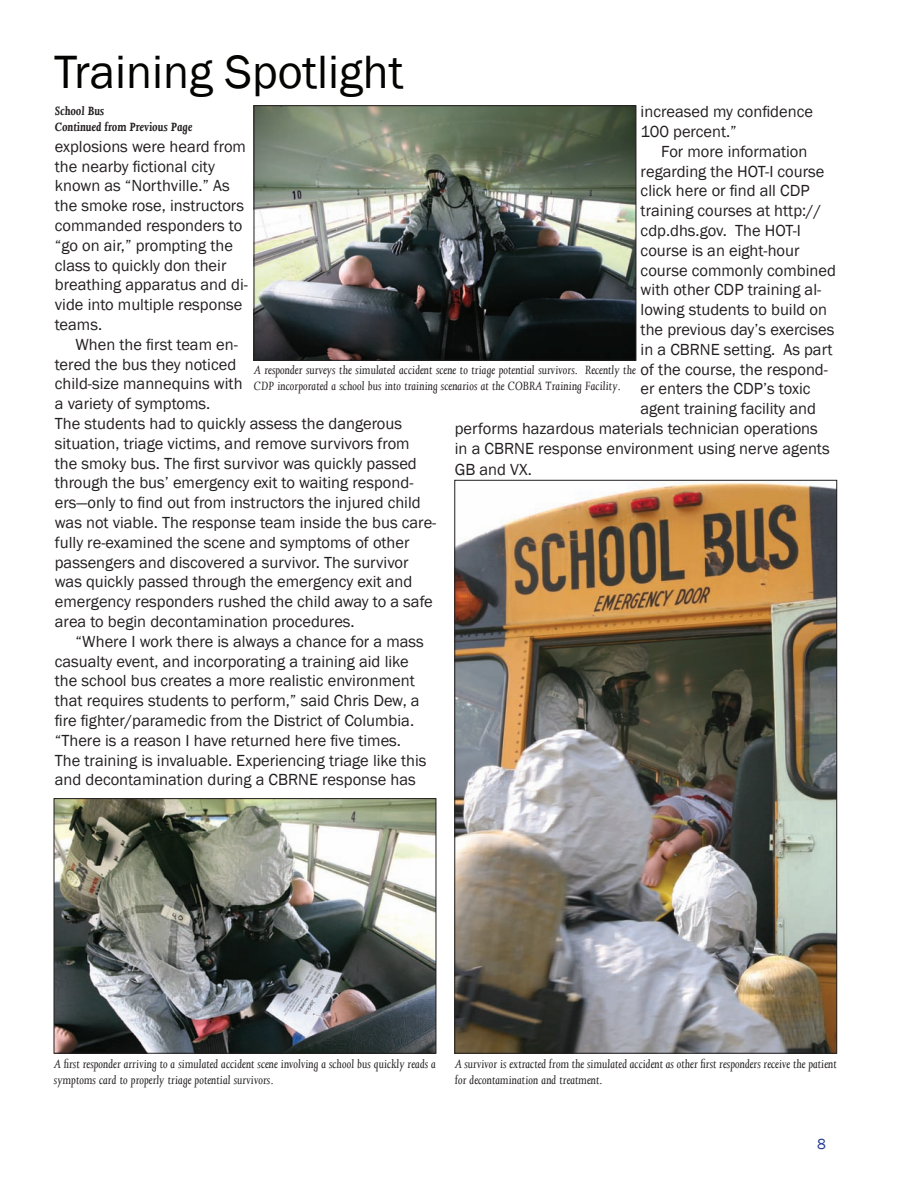
<style>
.page{position:relative;width:918px;height:1188px;background:#fff}
.page>*{position:absolute;margin:0;border:0;box-sizing:border-box;transform-origin:0 0}
.t1{font:48px "Franklin Gothic";color:#040503}
.t2{font:16.5px/19.8px "Franklin Gothic";color:#231f20}
.t3{font:15px "Franklin Gothic";color:#253f8e}
.t4{font:italic 13.5px/16.2px "Joanna";color:#231f20}
.t5{font:italic 700 13.5px/16.2px "Joanna";color:#231f20}
.s1{font-style:normal}
</style>
<div class="page">
<img style="left:56px;top:800px;width:378px;height:251px">
<div style="left:54px;top:798px;width:382px;height:255px;border:1px solid #231f20"></div>
<img style="left:457px;top:482px;width:378px;height:569px">
<img style="left:256px;top:107px;width:378px;height:252px">
<div style="left:254px;top:105px;width:382px;height:256px;border:1px solid #231f20"></div>
<h1 class="t1" style="left:54px;top:42px;width:351px">Training Spotlight</h1>
<p class="t5" style="left:55px;top:102px;width:139px">School Bus<br>Continued from Previous Page</p>
<p class="t2" style="left:641px;top:102px;width:174px">increased my confidence<br>100 percent.”</p>
<p class="t2" style="left:661px;top:142px;width:148px">For more information</p>
<p class="t2" style="left:641px;top:162px;width:185px">regarding the HOT-I course</p>
<p class="t2" style="left:641px;top:181px;width:170px">click here or find all CDP</p>
<p class="t2" style="left:641px;top:201px;width:182px">training courses at http://</p>
<p class="t2" style="left:641px;top:221px;width:162px">cdp.dhs.gov. The HOT-I</p>
<p class="t2" style="left:641px;top:241px;width:160px">course is an eight-hour</p>
<p class="t2" style="left:641px;top:261px;width:197px">course commonly combined</p>
<p class="t2" style="left:641px;top:280px;width:182px">with other CDP training al-</p>
<p class="t2" style="left:641px;top:300px;width:188px">lowing students to build on</p>
<p class="t2" style="left:641px;top:320px;width:195px">the previous day’s exercises</p>
<p class="t2" style="left:641px;top:340px;width:194px">in a CBRNE setting. As part</p>
<p class="t2" style="left:641px;top:360px;width:189px">of the course, the respond-</p>
<p class="t2" style="left:640px;top:379px;width:172px">er enters the CDP’s toxic</p>
<p class="t2" style="left:640px;top:399px;width:177px">agent training facility and</p>
<p class="t2" style="left:455px;top:419px;width:365px">performs hazardous materials technician operations</p>
<p class="t2" style="left:455px;top:439px;width:376px">in a CBRNE response environment using nerve agents</p>
<p class="t2" style="left:455px;top:460px;width:79px">GB and VX.</p>
<p class="t2" style="left:55px;top:137px;width:195px">explosions were heard from the nearby fictional city known as “Northville.” As the smoke rose, instructors commanded responders to “go on air,” prompting the class to quickly don their breathing apparatus and di&shy;vide into multiple response teams.</p>
<p class="t2" style="left:55px;top:335px;width:383px;text-indent:21px">When the first team en-<br>tered the bus they noticed<br>child-size mannequins with<br>a variety of symptoms.<br>The students had to quickly assess the dangerous situation, triage victims, and remove survivors from the smoky bus. The first survivor was quickly passed through the bus’ emergency exit to waiting respond&shy;ers—only to find out from instructors the injured child was not viable. The response team inside the bus care&shy;fully re-examined the scene and symptoms of other passengers and discovered a survivor. The survivor was quickly passed through the emergency exit and emergency responders rushed the child away to a safe area to begin decontamination procedures.</p>
<p class="t2" style="left:55px;top:632px;width:373px;text-indent:21px">“Where I work there is always a chance for a mass casualty event, and incorporating a training aid like the school bus creates a more realistic environment that requires students to perform,” said Chris Dew, a fire fighter/paramedic from the District of Columbia. “There is a reason I have returned here five times.<br>The training is invaluable. Experiencing triage like this and decontamination during a CBRNE response has</p>
<p class="t4" style="left:254px;top:361px;width:383px">A responder surveys the simulated accident scene to triage potential survivors. Recently the<br>CDP incorporated a school bus into training scenarios at the COBRA Training Facility.</p>
<p class="t4" style="left:54px;top:1056px;width:384px">A first responder arriving to a simulated accident scene involving a school bus quickly reads a symptoms card to properly triage potential survivors<span class="s1">.</span></p>
<p class="t4" style="left:455px;top:1056px;width:384px">A survivor is extracted from the simulated accident as other first responders receive the patient for decontamination and treatment.</p>
<p class="t3" style="left:817px;top:1135px;width:10px">8</p>
</div>
